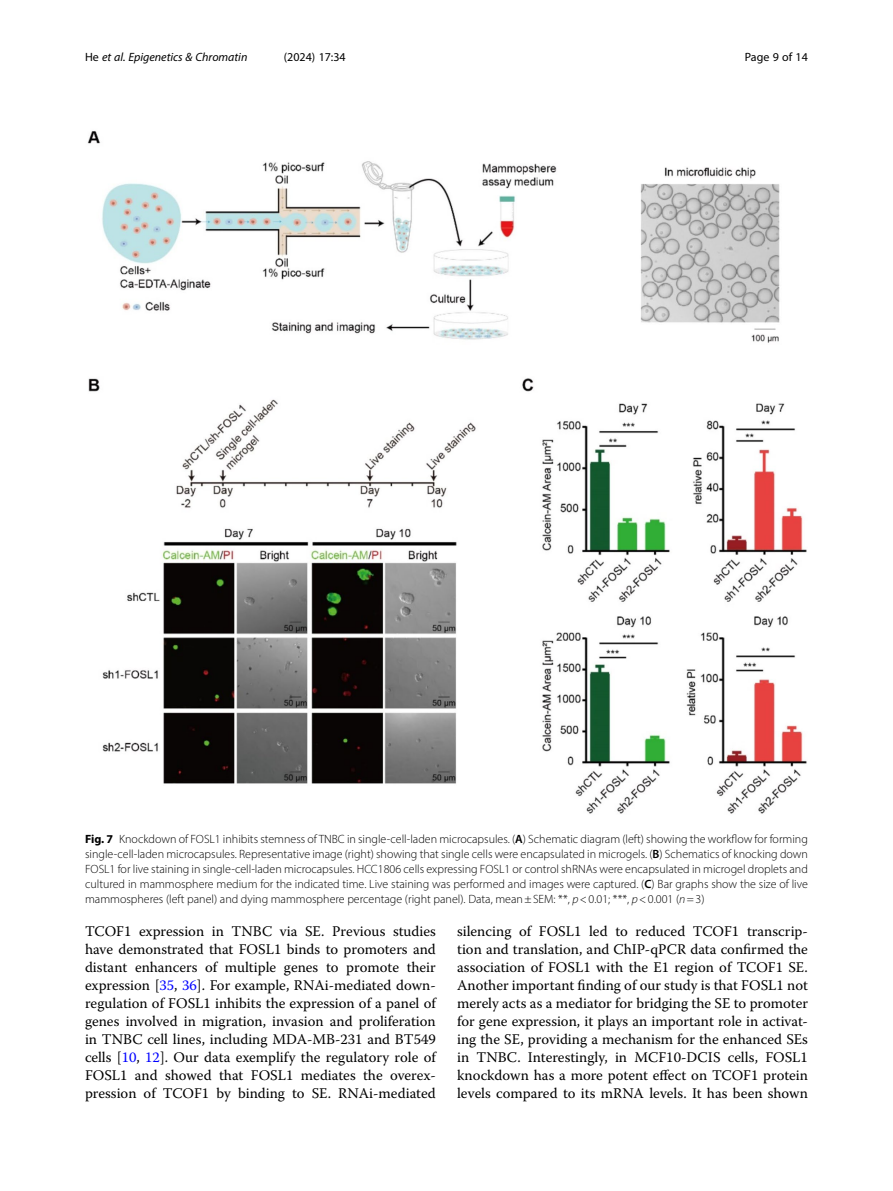
<style>
.page{position:relative;width:893px;height:1191px;background:#fff}
.page>*{position:absolute;margin:0;border:0;box-sizing:border-box;transform-origin:0 0}
.Body_Text_Indent{font:14.7px/18px "Warnock Pro";color:#000;text-align:justify}
.Figure_Caption{font:300 12px/15px "Myriad Pro";color:#000;text-align:justify}
.t1{font:italic 12px "Myriad Pro";color:#000}
.t2{font:12px "Myriad Pro";color:#000}
.s1{font-style:normal}
.s2{font-weight:700}
.s3{font-weight:600}
.s4{font-style:italic}
.s5{color:#00f}
</style>
<div class="page">
<img style="left:87px;top:131px;width:720px;height:683px">
<p class="t1" style="left:85px;top:50px;width:164px"><span class="s1">He</span> et al. Epigenetics &amp; Chromatin</p>
<p class="t2" style="left:284px;top:50px;width:63px">(2024) 17:34</p>
<p class="t2" style="left:745px;top:50px;width:65px">Page 9 of 14</p>
<p class="Figure_Caption" style="left:85px;top:831px;width:724px"><span class="s2">Fig. 7</span> Knockdown of FOSL1 inhibits stemness of TNBC in single-cell-laden microcapsules. (<span class="s3">A</span>) Schematic diagram (left) showing the workflow for forming single-cell-laden microcapsules. Representative image (right) showing that single cells were encapsulated in microgels. (<span class="s3">B</span>) Schematics of knocking down FOSL1 for live staining in single-cell-laden microcapsules. HCC1806 cells expressing FOSL1 or control shRNAs were encapsulated in microgel droplets and cultured in mammosphere medium for the indicated time. Live staining was performed and images were captured. (<span class="s3">C</span>) Bar graphs show the size of live mammospheres (left panel) and dying mammosphere percentage (right panel). Data, mean±SEM: **, <span class="s4">p</span>&lt;0.01; ***, <span class="s4">p</span>&lt;0.001 (<span class="s4">n</span>=3)</p>
<p class="Body_Text_Indent" style="left:85px;top:922px;width:352px">TCOF1 expression in TNBC via SE. Previous studies have demonstrated that FOSL1 binds to promoters and distant enhancers of multiple genes to promote their expression [<span class="s5">35</span>, <span class="s5">36</span>]. For example, RNAi-mediated down&shy;regulation of FOSL1 inhibits the expression of a panel of genes involved in migration, invasion and proliferation in TNBC cell lines, including MDA-MB-231 and BT549 cells [<span class="s5">10</span>, <span class="s5">12</span>]. Our data exemplify the regulatory role of FOSL1 and showed that FOSL1 mediates the overex&shy;pression of TCOF1 by binding to SE. RNAi-mediated</p>
<p class="Body_Text_Indent" style="left:457px;top:922px;width:352px">silencing of FOSL1 led to reduced TCOF1 transcrip&shy;tion and translation, and ChIP-qPCR data confirmed the association of FOSL1 with the E1 region of TCOF1 SE.<br>Another important finding of our study is that FOSL1 not merely acts as a mediator for bridging the SE to promoter for gene expression, it plays an important role in activat&shy;ing the SE, providing a mechanism for the enhanced SEs in TNBC. Interestingly, in MCF10-DCIS cells, FOSL1 knockdown has a more potent effect on TCOF1 protein levels compared to its mRNA levels. It has been shown</p>
</div>
